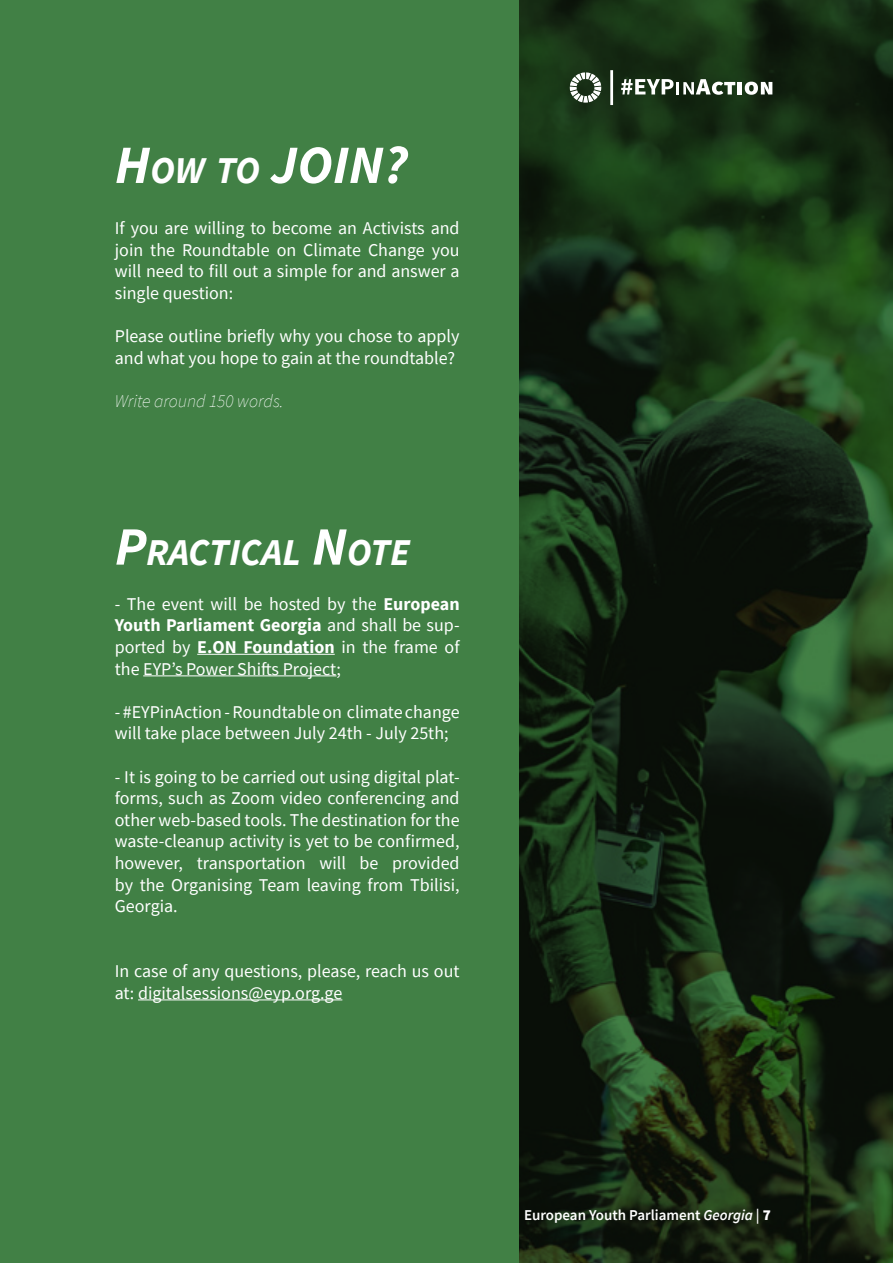
<style>
.page{position:relative;width:893px;height:1263px;background:#418045}
.page>*{position:absolute;margin:0;border:0;box-sizing:border-box;transform-origin:0 0}
.t1{font:italic 700 54px "Source Sans Pro";color:#fff}
.t2{font:italic 700 37.8px "Source Sans Pro";color:#fff}
.t3{font:18px/21.6px "Source Sans Pro";color:#fff;text-align:justify}
.t4{font:italic 200 18px "Source Sans Pro";color:#fff}
.t5{font:600 15px "Source Sans Pro";color:#fff}
.s1{font-size:37.8px}
.s2{font-size:54px}
.s3{font-weight:700}
.s4{font-style:italic}
.s5{font-weight:900}
</style>
<div class="page">
<hr style="left:197px;top:654px;width:138px;height:1px;background:#fff">
<hr style="left:143px;top:675px;width:193px;height:1px;background:#fff">
<hr style="left:138px;top:999px;width:204px;height:1px;background:#fff">
<svg style="left:519px;top:0;width:374px;height:1263px;background:#162b14"></svg>
<svg style="left:621px;top:79px;width:114px;height:16px;background:#7d8a7b"></svg>
<hr style="left:738px;top:82px;width:4px;height:12px;background:#fff">
<svg style="left:745px;top:82px;width:27px;height:13px"></svg>
<svg style="left:570px;top:72px;width:31px;height:31px"></svg>
<hr style="left:610px;top:70px;width:3px;height:35px;background:#fff">
<h1 class="t1" style="left:115px;top:129px;width:294px">H<span class="s1">OW TO</span> JOIN ?</h1>
<p class="t3" style="left:115px;top:217px;width:346px">If you are willing to become an Activists and join the Roundtable on Climate Change you will need to fill out a simple for and answer a single question:</p>
<p class="t3" style="left:115px;top:325px;width:346px">Please outline briefly why you chose to apply and what you hope to gain at the roundtable?</p>
<p class="t4" style="left:115px;top:390px;width:170px">Write around 150 words.</p>
<h2 class="t2" style="left:115px;top:526px;width:297px"><span class="s2">P</span>RACTICAL <span class="s2">N</span>OTE</h2>
<p class="t3" style="left:115px;top:593px;width:346px">- The event will be hosted by the <span class="s3">European Youth Parliament Georgia</span> and shall be sup&shy;ported by <span class="s3">E.ON Foundation</span> in the frame of the EYP’s Power Shifts Project;</p>
<p class="t3" style="left:115px;top:701px;width:346px">- #EYPinAction - Roundtable on climate change will take place between July 24th - July 25th;</p>
<p class="t3" style="left:115px;top:766px;width:346px">- It is going to be carried out using digital plat&shy;forms, such as Zoom video conferencing and other web-based tools. The destination for the waste-cleanup activity is yet to be confirmed, however, transportation will be provided by the Organising Team leaving from Tbilisi, Georgia.</p>
<p class="t3" style="left:115px;top:960px;width:346px">In case of any questions, please, reach us out at: digitalsessions@eyp.org.ge</p>
<p class="t5" style="left:524px;top:1205px;width:248px">European Youth Parliament <span class="s4">Georgia</span> | <span class="s5">7</span></p>
</div>
